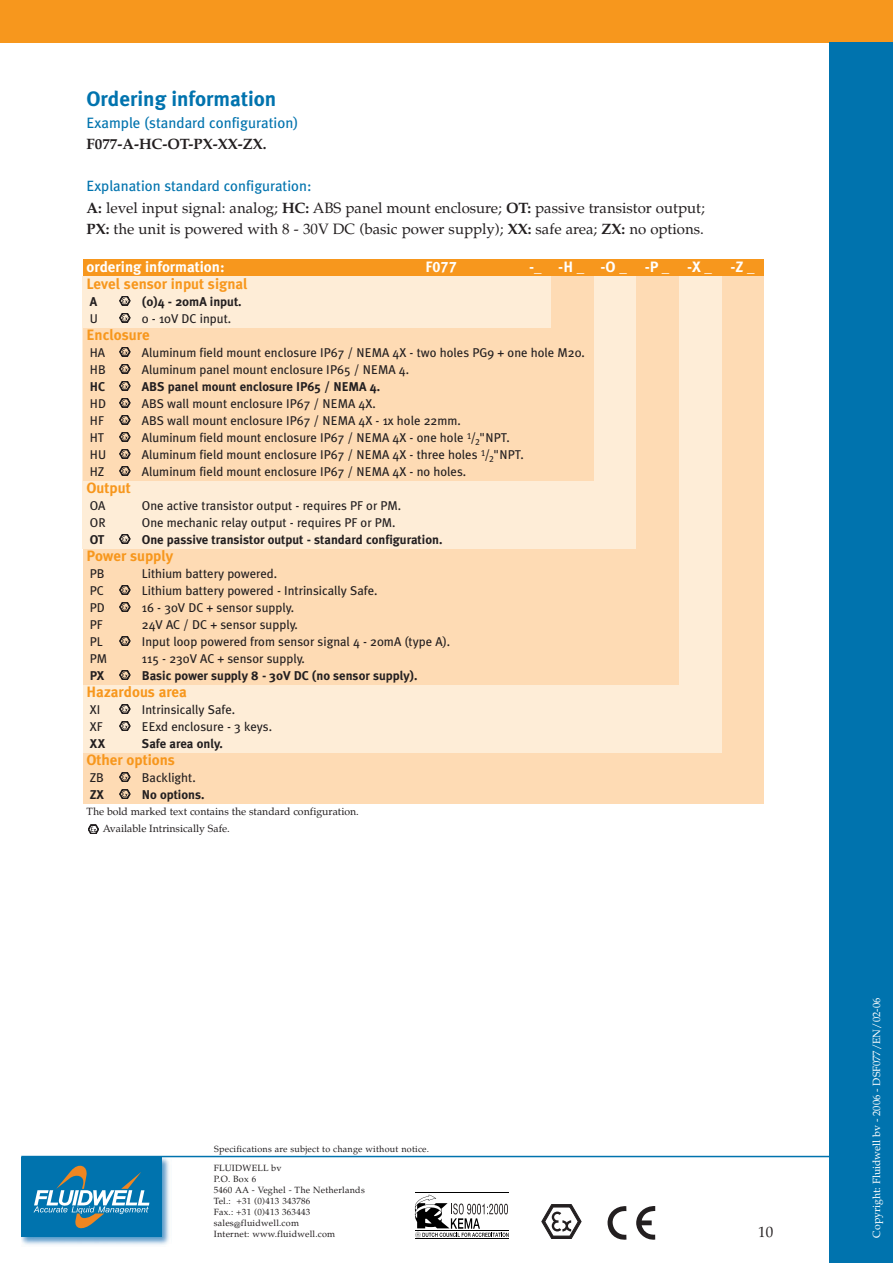
<style>
.page{position:relative;width:893px;height:1263px;background:#fff}
.page>*{position:absolute;margin:0;border:0;box-sizing:border-box;transform-origin:0 0}
.t1{font:700 21px "Meta Plus";color:#0073ae}
.t2{font:15px/21.3px "Palatino";color:#231f20}
.t3{font:700 15px "Meta Plus";color:#f7971d}
.t4{font:700 15px "Meta Plus";color:#fff}
.t5{font:15px "Meta Plus";color:#0073ae}
.t6{font:700 15px "Palatino";color:#231f20}
.t7{font:15px "Meta Plus Bold Caps";color:#fff}
.t8{font:14.85px "Meta Plus";color:#0073ae}
.t9{font:12.75px "Meta Plus";color:#231f20}
.t10{font:700 12.75px "Meta Plus";color:#231f20}
.t11{font:10.5px/17.2px "Palatino";color:#231f20}
.t12{font:10.5px "Palatino";color:#fff}
.t13{font:9px/10.9px "Palatino";letter-spacing:.025em;color:#231f20}
.s1{font-weight:700}
.s2{font-family:"Meta Plus Book Caps"}
</style>
<div class="page">
<svg style="left:542px;top:1205px;width:39px;height:34px"></svg>
<hr style="left:415px;top:1192px;width:94px;height:1px;background:#000">
<hr style="left:415px;top:1238px;width:93px;height:1px;background:#000">
<svg style="left:414px;top:1195px;width:94px;height:43px"></svg>
<div style="left:0;top:0;width:892px;height:43px;background:#f7971d"></div>
<div style="left:829px;top:43px;width:63px;height:1220px;background:#0073ae"></div>
<div style="left:83px;top:259px;width:680px;height:17px;background:#f7971d"></div>
<div style="left:83px;top:276px;width:680px;height:528px;background:#fedbb4"></div>
<div style="left:83px;top:276px;width:638px;height:477px;background:#feedd7"></div>
<div style="left:83px;top:276px;width:595px;height:409px;background:#fedbb4"></div>
<div style="left:83px;top:276px;width:553px;height:273px;background:#feedd7"></div>
<div style="left:83px;top:276px;width:510px;height:204px;background:#fedbb4"></div>
<div style="left:83px;top:276px;width:468px;height:51px;background:#feedd7"></div>
<img style="left:21px;top:1157px;width:150px;height:88px">
<div style="left:21px;top:1157px;width:141px;height:80px;background:#0073ae"></div>
<svg style="left:34px;top:1166px;width:115px;height:62px"></svg>
<hr style="left:21px;top:1156px;width:851px;height:1px;background:#0073ae">
<svg style="left:88px;top:825px;width:11px;height:9px"></svg>
<svg style="left:119px;top:789px;width:11px;height:10px"></svg>
<svg style="left:119px;top:772px;width:11px;height:10px"></svg>
<svg style="left:119px;top:721px;width:11px;height:10px"></svg>
<svg style="left:119px;top:704px;width:11px;height:10px"></svg>
<svg style="left:119px;top:670px;width:11px;height:10px"></svg>
<svg style="left:119px;top:636px;width:11px;height:10px"></svg>
<svg style="left:119px;top:602px;width:11px;height:10px"></svg>
<svg style="left:119px;top:585px;width:11px;height:10px"></svg>
<svg style="left:119px;top:534px;width:11px;height:10px"></svg>
<svg style="left:119px;top:466px;width:11px;height:10px"></svg>
<svg style="left:119px;top:449px;width:11px;height:10px"></svg>
<svg style="left:119px;top:432px;width:11px;height:10px"></svg>
<svg style="left:119px;top:415px;width:11px;height:9px"></svg>
<svg style="left:119px;top:398px;width:11px;height:9px"></svg>
<svg style="left:119px;top:381px;width:11px;height:9px"></svg>
<svg style="left:119px;top:364px;width:11px;height:9px"></svg>
<svg style="left:119px;top:347px;width:11px;height:9px"></svg>
<svg style="left:119px;top:313px;width:11px;height:9px"></svg>
<svg style="left:119px;top:296px;width:11px;height:9px"></svg>
<svg style="left:607px;top:1206px;width:19px;height:34px"></svg>
<svg style="left:636px;top:1206px;width:19px;height:34px"></svg>
<h1 class="t1" style="left:87px;top:90px;width:191px">Ordering information</h1>
<p class="t5" style="left:87px;top:116px;width:213px">Example (standard configuration)</p>
<p class="t6" style="left:87px;top:138px;width:181px">F077-A-HC-OT-PX-XX-ZX.</p>
<p class="t8" style="left:87px;top:180px;width:226px">Explanation standard configuration:</p>
<p class="t2" style="left:87px;top:199px;width:619px"><span class="s1">A:</span> level input signal: analog; <span class="s1">HC:</span> ABS panel mount enclosure; <span class="s1">OT:</span> passive transistor output;<br><span class="s1">PX:</span> the unit is powered with 8 - 30V DC (basic power supply); <span class="s1">XX:</span> safe area; <span class="s1">ZX:</span> no options.</p>
<p class="t4" style="left:87px;top:261px;width:139px">ordering information:</p>
<p class="t7" style="left:425px;top:258px;width:33px">F077</p>
<p class="t4" style="left:529px;top:261px;width:227px">-_ -H _ -O _ -P _ -X _ -Z _</p>
<p class="t3" style="left:87px;top:278px;width:163px">Level sensor input signal</p>
<p class="t10" style="left:90px;top:297px;width:9px">A</p>
<p class="t10" style="left:142px;top:297px;width:101px">(0)4 - 20mA input.</p>
<p class="t9" style="left:90px;top:313px;width:10px">U</p>
<p class="t9" style="left:142px;top:313px;width:91px">0 - 10V DC input.</p>
<p class="t3" style="left:87px;top:329px;width:65px">Enclosure</p>
<p class="t9" style="left:90px;top:347px;width:17px">HA</p>
<p class="t9" style="left:142px;top:347px;width:444px">Aluminum field mount enclosure IP67 / NEMA 4X - two holes PG9 + one hole M20.</p>
<p class="t9" style="left:90px;top:364px;width:18px">HB</p>
<p class="t9" style="left:142px;top:364px;width:269px">Aluminum panel mount enclosure IP65 / NEMA 4.</p>
<p class="t10" style="left:90px;top:382px;width:17px">HC</p>
<p class="t10" style="left:142px;top:382px;width:240px">ABS panel mount enclosure IP65 / NEMA 4.</p>
<p class="t9" style="left:90px;top:398px;width:18px">HD</p>
<p class="t9" style="left:142px;top:398px;width:235px">ABS wall mount enclosure IP67 / NEMA 4X.</p>
<p class="t9" style="left:90px;top:415px;width:16px">HF</p>
<p class="t9" style="left:142px;top:415px;width:320px">ABS wall mount enclosure IP67 / NEMA 4X - 1x hole 22mm.</p>
<p class="t9" style="left:90px;top:432px;width:16px">HT</p>
<p class="t9" style="left:142px;top:432px;width:369px">Aluminum field mount enclosure IP67 / NEMA 4X - one hole <sup>1</sup><span class="s2">/</span><sub>2</sub>"NPT.</p>
<p class="t9" style="left:90px;top:450px;width:18px">HU</p>
<p class="t9" style="left:142px;top:450px;width:383px">Aluminum field mount enclosure IP67 / NEMA 4X - three holes <sup>1</sup><span class="s2">/</span><sub>2</sub>"NPT.</p>
<p class="t9" style="left:90px;top:467px;width:16px">HZ</p>
<p class="t9" style="left:142px;top:467px;width:326px">Aluminum field mount enclosure IP67 / NEMA 4X - no holes.</p>
<p class="t3" style="left:87px;top:482px;width:46px">Output</p>
<p class="t9" style="left:90px;top:501px;width:17px">OA</p>
<p class="t9" style="left:142px;top:501px;width:261px">One active transistor output - requires PF or PM.</p>
<p class="t9" style="left:90px;top:518px;width:18px">OR</p>
<p class="t9" style="left:142px;top:518px;width:255px">One mechanic relay output - requires PF or PM.</p>
<p class="t10" style="left:90px;top:535px;width:16px">OT</p>
<p class="t10" style="left:142px;top:535px;width:302px">One passive transistor output - standard configuration.</p>
<p class="t3" style="left:87px;top:550px;width:88px">Power supply</p>
<p class="t9" style="left:90px;top:569px;width:16px">PB</p>
<p class="t9" style="left:142px;top:569px;width:137px">Lithium battery powered.</p>
<p class="t9" style="left:90px;top:586px;width:16px">PC</p>
<p class="t9" style="left:142px;top:586px;width:237px">Lithium battery powered - Intrinsically Safe.</p>
<p class="t9" style="left:90px;top:603px;width:17px">PD</p>
<p class="t9" style="left:142px;top:603px;width:154px">16 - 30V DC + sensor supply.</p>
<p class="t9" style="left:90px;top:620px;width:14px">PF</p>
<p class="t9" style="left:142px;top:620px;width:158px">24V AC / DC + sensor supply.</p>
<p class="t9" style="left:90px;top:637px;width:14px">PL</p>
<p class="t9" style="left:142px;top:637px;width:310px">Input loop powered from sensor signal 4 - 20mA (type A).</p>
<p class="t9" style="left:90px;top:654px;width:19px">PM</p>
<p class="t9" style="left:142px;top:654px;width:164px">115 - 230V AC + sensor supply.</p>
<p class="t10" style="left:90px;top:671px;width:16px">PX</p>
<p class="t10" style="left:142px;top:671px;width:277px">Basic power supply 8 - 30V DC (no sensor supply).</p>
<p class="t3" style="left:87px;top:686px;width:102px">Hazardous area</p>
<p class="t9" style="left:90px;top:705px;width:12px">XI</p>
<p class="t9" style="left:142px;top:705px;width:95px">Intrinsically Safe.</p>
<p class="t9" style="left:90px;top:722px;width:14px">XF</p>
<p class="t9" style="left:142px;top:722px;width:132px">EExd enclosure - 3 keys.</p>
<p class="t10" style="left:90px;top:739px;width:17px">XX</p>
<p class="t10" style="left:142px;top:739px;width:82px">Safe area only.</p>
<p class="t3" style="left:87px;top:754px;width:90px">Other options</p>
<p class="t9" style="left:90px;top:773px;width:16px">ZB</p>
<p class="t9" style="left:142px;top:773px;width:55px">Backlight.</p>
<p class="t10" style="left:90px;top:790px;width:16px">ZX</p>
<p class="t10" style="left:142px;top:790px;width:64px">No options.</p>
<p class="t11" style="left:103px;top:804px;width:258px;text-indent:-16px">The bold marked text contains the standard configuration.<br>Available Intrinsically Safe.</p>
<p class="t13" style="left:214px;top:1145px;width:216px">Specifications are subject to change without notice.</p>
<p class="t13" style="left:214px;top:1164px;width:152px">FLUIDWELL bv<br>P.O. Box 6<br>5460 AA - Veghel - The Netherlands<br>Tel.: +31 (0)413 343786<br>Fax.: +31 (0)413 363443 sales@fluidwell.com<br>Internet: www.fluidwell.com</p>
<p class="t2" style="left:758px;top:1223px;width:16px">10</p>
<p class="t12" style="left:872px;top:1238px;width:241px;rotate:-90deg">Copyright: Fluidwell bv - 2006 - DSF077/EN/02-06</p>
</div>
